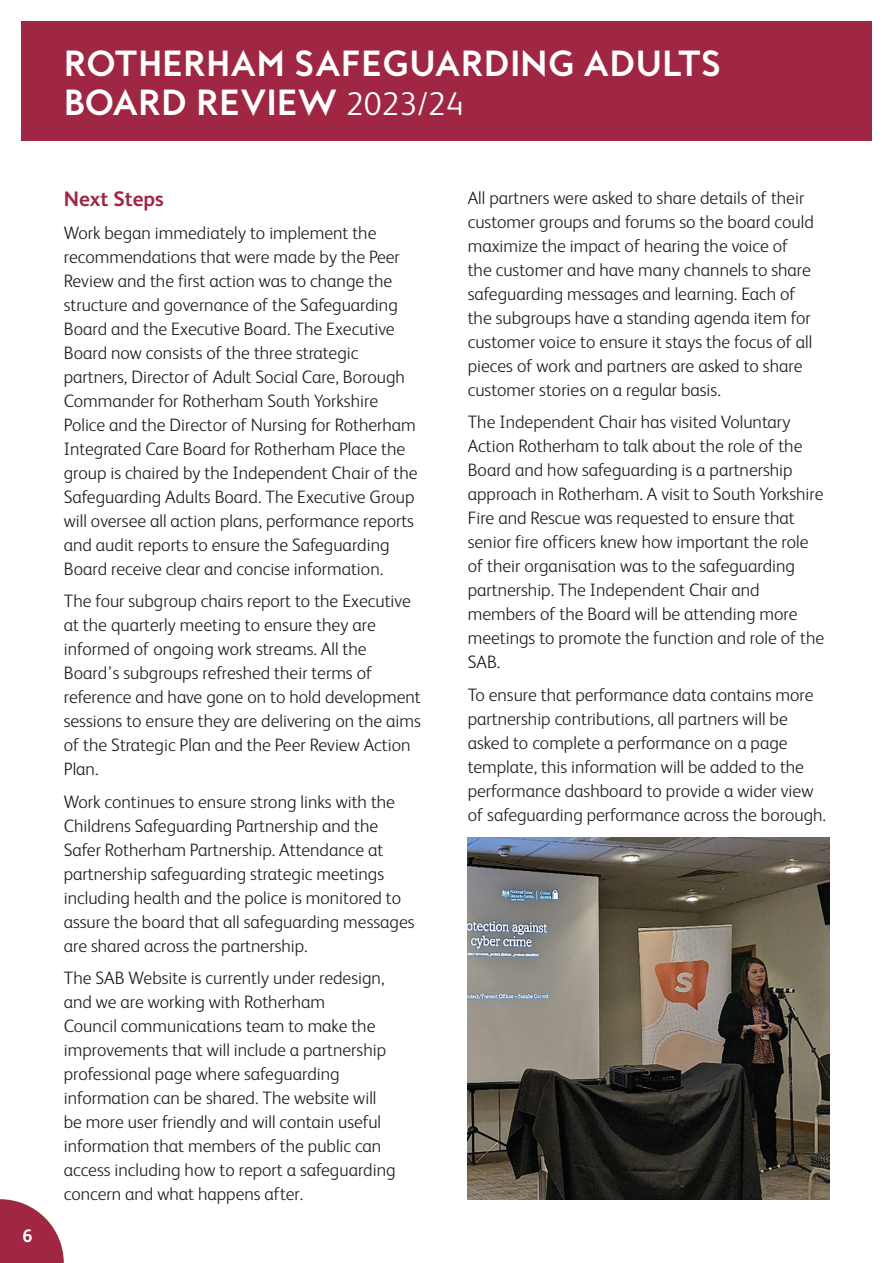
<style>
.page{position:relative;width:893px;height:1263px;background:#fff}
.page>*{position:absolute;margin:0;border:0;box-sizing:border-box;transform-origin:0 0}
.t1{font:700 33px/39px "MB Empire";letter-spacing:-.01em;color:#fff}
.t2{font:700 21px "FS Albert";color:#9f2743}
.t3{font:300 18px/24px "FS Albert";color:#231f20}
.t4{font:700 18px "FS Albert";color:#fff}
.s1{font-family:"FS Albert";font-weight:300}
</style>
<div class="page">
<div style="left:21px;top:21px;width:851px;height:119px;background:#9f2743"></div>
<img style="left:468px;top:838px;width:361px;height:361px">
<svg style="left:0;top:1199px;width:64px;height:64px"></svg>
<p class="t4" style="left:23px;top:1226px;width:12px">6</p>
<h1 class="t1" style="left:64px;top:44px;width:659px">ROTHERHAM SAFEGUARDING ADULTS<br>BOARD REVIEW <span class="s1">2023/24</span></h1>
<p class="t2" style="left:64px;top:187px;width:102px">Next Steps</p>
<p class="t3" style="left:64px;top:221px;width:355px">Work began immediately to implement the recommendations that were made by the Peer Review and the first action was to change the structure and governance of the Safeguarding Board and the Executive Board. The Executive Board now consists of the three strategic partners, Director of Adult Social Care, Borough Commander for Rotherham South Yorkshire Police and the Director of Nursing for Rotherham Integrated Care Board for Rotherham Place the group is chaired by the Independent Chair of the Safeguarding Adults Board. The Executive Group will oversee all action plans, performance reports and audit reports to ensure the Safeguarding Board receive clear and concise information.</p>
<p class="t3" style="left:64px;top:589px;width:359px">The four subgroup chairs report to the Executive at the quarterly meeting to ensure they are informed of ongoing work streams. All the Board’s subgroups refreshed their terms of reference and have gone on to hold development sessions to ensure they are delivering on the aims of the Strategic Plan and the Peer Review Action Plan.</p>
<p class="t3" style="left:64px;top:789px;width:352px">Work continues to ensure strong links with the Childrens Safeguarding Partnership and the Safer Rotherham Partnership. Attendance at partnership safeguarding strategic meetings including health and the police is monitored to assure the board that all safeguarding messages are shared across the partnership.</p>
<p class="t3" style="left:64px;top:966px;width:333px">The SAB Website is currently under redesign, and we are working with Rotherham<br>Council communications team to make the improvements that will include a partnership professional page where safeguarding information can be shared. The website will be more user friendly and will contain useful information that members of the public can access including how to report a safeguarding concern and what happens after.</p>
<p class="t3" style="left:468px;top:186px;width:348px">All partners were asked to share details of their customer groups and forums so the board could maximize the impact of hearing the voice of the customer and have many channels to share safeguarding messages and learning. Each of the subgroups have a standing agenda item for customer voice to ensure it stays the focus of all pieces of work and partners are asked to share customer stories on a regular basis.</p>
<p class="t3" style="left:468px;top:410px;width:358px">The Independent Chair has visited Voluntary Action Rotherham to talk about the role of the Board and how safeguarding is a partnership approach in Rotherham. A visit to South Yorkshire Fire and Rescue was requested to ensure that senior fire officers knew how important the role of their organisation was to the safeguarding partnership. The Independent Chair and members of the Board will be attending more meetings to promote the function and role of the SAB.</p>
<p class="t3" style="left:468px;top:683px;width:360px">To ensure that performance data contains more partnership contributions, all partners will be asked to complete a performance on a page template, this information will be added to the performance dashboard to provide a wider view of safeguarding performance across the borough.</p>
</div>
